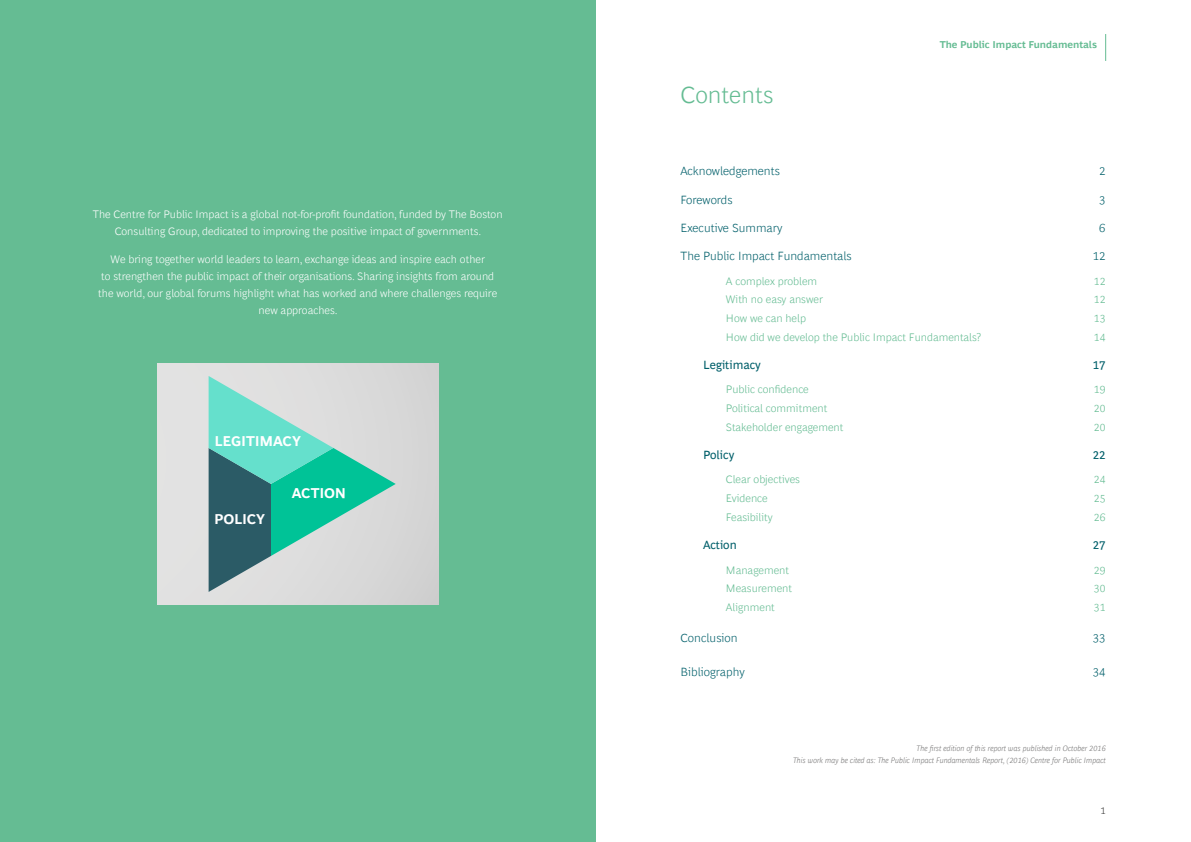
<style>
.page{position:relative;width:1191px;height:842px;background:#fff}
.page>*{position:absolute;margin:0;border:0;box-sizing:border-box;transform-origin:0 0}
.t1{font:300 24px "Henderson BCG Sans";color:#65bc93}
.t2{font:700 14.4px "Henderson BCG Sans";letter-spacing:-.015em;color:#fff}
.t3{font:300 12px "Henderson BCG Sans";color:#005f6a}
.t4{font:12px "Henderson BCG Sans";color:#005f6a}
.t5{font:300 11px/17px "Henderson BCG Sans";color:#fff;text-align:center}
.t6{font:300 11px "Henderson BCG Sans";color:#65bc93}
.t7{font:700 10px "Henderson BCG Sans";color:#65bc93}
.t8{font:300 10px "Henderson BCG Sans";color:#3c3c3b}
.t9{font:italic 300 8px/12px "Henderson BCG Sans";color:#706f6f;text-align:right}
</style>
<div class="page">
<svg style="left:1105px;top:34px;width:1px;height:27px"></svg>
<div style="left:0;top:0;width:595px;height:842px;background:#65bc93"></div>
<div style="left:157px;top:364px;width:281px;height:240px;background:linear-gradient(to right,#e4e4e4,#d3d3d4)"></div>
<svg style="left:209px;top:376px;width:187px;height:216px;background:#86c2ba"></svg>
<p class="t5" style="left:93px;top:205px;width:411px">The Centre for Public Impact is a global not-for-profit foundation, funded by The Boston<br>Consulting Group, dedicated to improving the positive impact of governments.</p>
<p class="t5" style="left:98px;top:250px;width:400px">We bring together world leaders to learn, exchange ideas and inspire each other<br>to strengthen the public impact of their organisations. Sharing insights from around the world, our global forums highlight what has worked and where challenges require new approaches.</p>
<h2 class="t2" style="left:215px;top:430px;width:88px">LEGITIMACY</h2>
<h2 class="t2" style="left:214px;top:509px;width:52px">POLICY</h2>
<h2 class="t2" style="left:292px;top:482px;width:56px">ACTION</h2>
<h1 class="t1" style="left:680px;top:77px;width:94px">Contents</h1>
<p class="t7" style="left:939px;top:38px;width:159px">The Public Impact Fundamentals</p>
<p class="t3" style="left:680px;top:162px;width:101px">Acknowledgements</p>
<p class="t3" style="left:1099px;top:162px;width:8px">2</p>
<p class="t3" style="left:680px;top:191px;width:54px">Forewords</p>
<p class="t3" style="left:1099px;top:191px;width:8px">3</p>
<p class="t3" style="left:680px;top:219px;width:103px">Executive Summary</p>
<p class="t3" style="left:1099px;top:219px;width:8px">6</p>
<p class="t3" style="left:680px;top:247px;width:173px">The Public Impact Fundamentals</p>
<p class="t3" style="left:1093px;top:247px;width:14px">12</p>
<p class="t6" style="left:726px;top:273px;width:93px">A complex problem</p>
<p class="t6" style="left:1094px;top:273px;width:13px">12</p>
<p class="t6" style="left:726px;top:292px;width:98px">With no easy answer</p>
<p class="t6" style="left:1094px;top:292px;width:13px">12</p>
<p class="t6" style="left:726px;top:310px;width:82px">How we can help</p>
<p class="t6" style="left:1094px;top:310px;width:13px">13</p>
<p class="t6" style="left:726px;top:329px;width:257px">How did we develop the Public Impact Fundamentals?</p>
<p class="t6" style="left:1094px;top:329px;width:13px">14</p>
<p class="t4" style="left:703px;top:356px;width:59px">Legitimacy</p>
<p class="t4" style="left:1093px;top:356px;width:14px">17</p>
<p class="t6" style="left:726px;top:382px;width:84px">Public confidence</p>
<p class="t6" style="left:1094px;top:382px;width:13px">19</p>
<p class="t6" style="left:726px;top:400px;width:103px">Political commitment</p>
<p class="t6" style="left:1094px;top:400px;width:13px">20</p>
<p class="t6" style="left:726px;top:419px;width:119px">Stakeholder engagement</p>
<p class="t6" style="left:1094px;top:419px;width:13px">20</p>
<p class="t4" style="left:703px;top:446px;width:32px">Policy</p>
<p class="t4" style="left:1093px;top:446px;width:14px">22</p>
<p class="t6" style="left:726px;top:472px;width:76px">Clear objectives</p>
<p class="t6" style="left:1094px;top:472px;width:13px">24</p>
<p class="t6" style="left:726px;top:490px;width:43px">Evidence</p>
<p class="t6" style="left:1094px;top:490px;width:13px">25</p>
<p class="t6" style="left:726px;top:509px;width:48px">Feasibility</p>
<p class="t6" style="left:1094px;top:509px;width:13px">26</p>
<p class="t4" style="left:703px;top:536px;width:35px">Action</p>
<p class="t4" style="left:1093px;top:536px;width:14px">27</p>
<p class="t6" style="left:726px;top:562px;width:65px">Management</p>
<p class="t6" style="left:1094px;top:562px;width:13px">29</p>
<p class="t6" style="left:726px;top:580px;width:68px">Measurement</p>
<p class="t6" style="left:1094px;top:580px;width:13px">30</p>
<p class="t6" style="left:726px;top:599px;width:50px">Alignment</p>
<p class="t6" style="left:1094px;top:599px;width:13px">31</p>
<p class="t3" style="left:680px;top:629px;width:59px">Conclusion</p>
<p class="t3" style="left:1093px;top:629px;width:14px">33</p>
<p class="t3" style="left:680px;top:663px;width:66px">Bibliography</p>
<p class="t3" style="left:1093px;top:663px;width:14px">34</p>
<p class="t9" style="left:793px;top:742px;width:314px">The first edition of this report was published in October 2016<br>This work may be cited as: The Public Impact Fundamentals Report, (2016) Centre for Public Impact</p>
<p class="t8" style="left:1100px;top:803px;width:7px">1</p>
</div>
